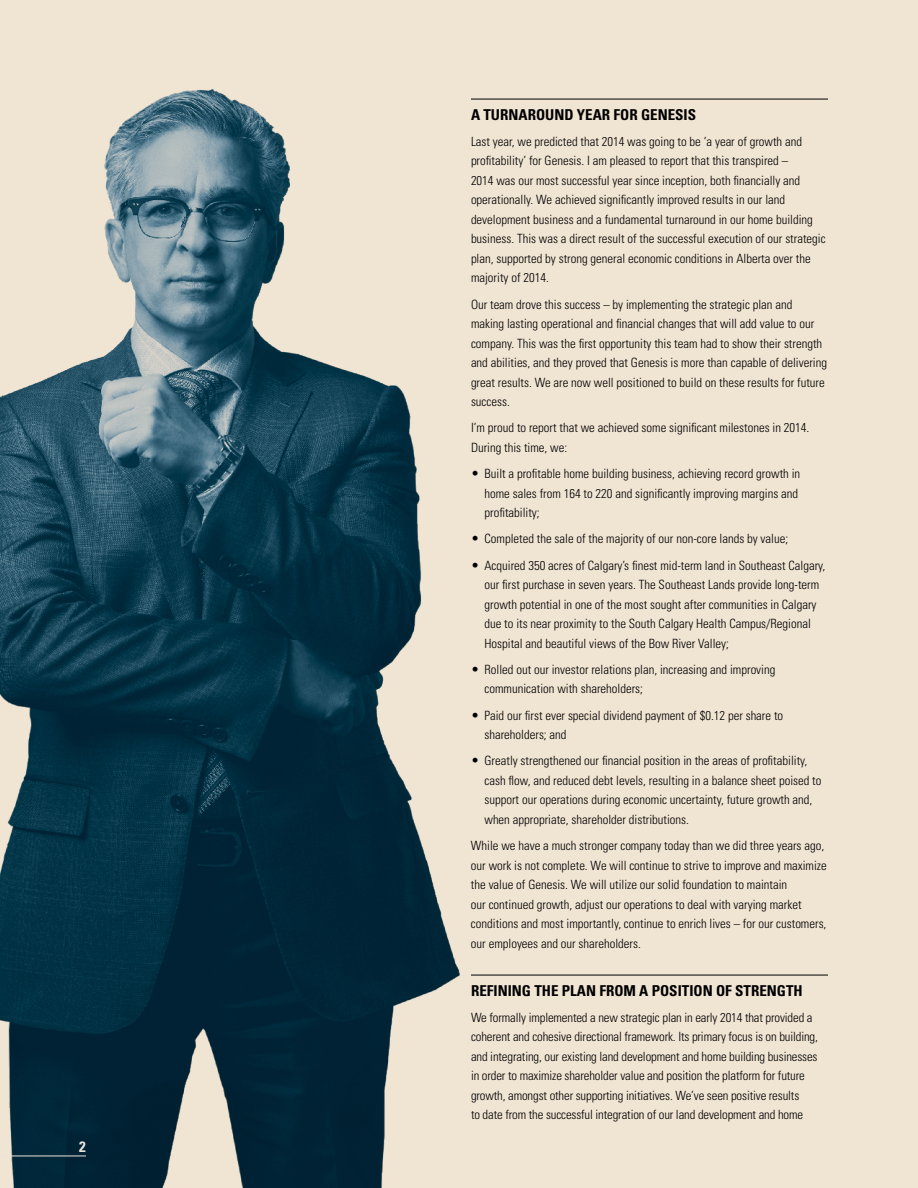
<style>
.page{position:relative;width:918px;height:1188px;background:#f0e4d3}
.page>*{position:absolute;margin:0;border:0;box-sizing:border-box;transform-origin:0 0}
.t1{font:700 condensed 15px "Univers";color:#000}
.t2{font:700 condensed 15px "Univers";color:#ebe3db}
.t3{font:300 condensed 12.75px/19.5px "Univers";color:#000}
.s1{font-size:13.5px}
</style>
<div class="page">
<img style="left:0;top:89px;width:599px;height:1099px">
<hr style="left:0;top:1156px;width:86px;height:1px;background:#ebe3db">
<hr style="left:471px;top:99px;width:357px;height:1px;background:#000">
<hr style="left:471px;top:975px;width:357px;height:1px;background:#000">
<p class="t2" style="left:79px;top:1137px;width:8px">2</p>
<p class="t1" style="left:471px;top:105px;width:227px">A TURNAROUND YEAR FOR GENESIS</p>
<p class="t3" style="left:471px;top:132px;width:356px">Last year, we predicted that 2014 was going to be ‘a year of growth and profitability’ for Genesis. I am pleased to report that this transpired –<br>2014 was our most successful year since inception, both financially and operationally. We achieved significantly improved results in our land development business and a fundamental turnaround in our home building business. This was a direct result of the successful execution of our strategic plan, supported by strong general economic conditions in Alberta over the majority of 2014.</p>
<p class="t3" style="left:471px;top:294px;width:358px">Our team drove this success – by implementing the strategic plan and making lasting operational and financial changes that will add value to our company. This was the first opportunity this team had to show their strength and abilities, and they proved that Genesis is more than capable of delivering great results. We are now well positioned to build on these results for future success.</p>
<p class="t3" style="left:471px;top:418px;width:340px">I’m proud to report that we achieved some significant milestones in 2014.<br>During this time, we:</p>
<p class="t3" style="left:484px;top:464px;width:317px;text-indent:-14px"><span class="s1">•</span> Built a profitable home building business, achieving record growth in home sales from 164 to 220 and significantly improving margins and profitability;</p>
<p class="t3" style="left:471px;top:529px;width:319px"><span class="s1">•</span> Completed the sale of the majority of our non-core lands by value;</p>
<p class="t3" style="left:484px;top:555px;width:342px;text-indent:-14px"><span class="s1">•</span> Acquired 350 acres of Calgary’s finest mid-term land in Southeast Calgary, our first purchase in seven years. The Southeast Lands provide long-term growth potential in one of the most sought after communities in Calgary due to its near proximity to the South Calgary Health Campus/Regional Hospital and beautiful views of the Bow River Valley;</p>
<p class="t3" style="left:484px;top:660px;width:292px;text-indent:-14px"><span class="s1">•</span> Rolled out our investor relations plan, increasing and improving communication with shareholders;</p>
<p class="t3" style="left:484px;top:705px;width:300px;text-indent:-14px"><span class="s1">•</span> Paid our first ever special dividend payment of $0.12 per share to shareholders; and</p>
<p class="t3" style="left:484px;top:751px;width:339px;text-indent:-14px"><span class="s1">•</span> Greatly strengthened our financial position in the areas of profitability, cash flow, and reduced debt levels, resulting in a balance sheet poised to support our operations during economic uncertainty, future growth and, when appropriate, shareholder distributions.</p>
<p class="t3" style="left:471px;top:836px;width:357px">While we have a much stronger company today than we did three years ago, our work is not complete. We will continue to strive to improve and maximize the value of Genesis. We will utilize our solid foundation to maintain<br>our continued growth, adjust our operations to deal with varying market conditions and most importantly, continue to enrich lives – for our customers, our employees and our shareholders.</p>
<p class="t1" style="left:471px;top:981px;width:333px">REFINING THE PLAN FROM A POSITION OF STRENGTH</p>
<p class="t3" style="left:471px;top:1008px;width:349px">We formally implemented a new strategic plan in early 2014 that provided a coherent and cohesive directional framework. Its primary focus is on building, and integrating, our existing land development and home building businesses in order to maximize shareholder value and position the platform for future growth, amongst other supporting initiatives. We’ve seen positive results<br>to date from the successful integration of our land development and home</p>
</div>
